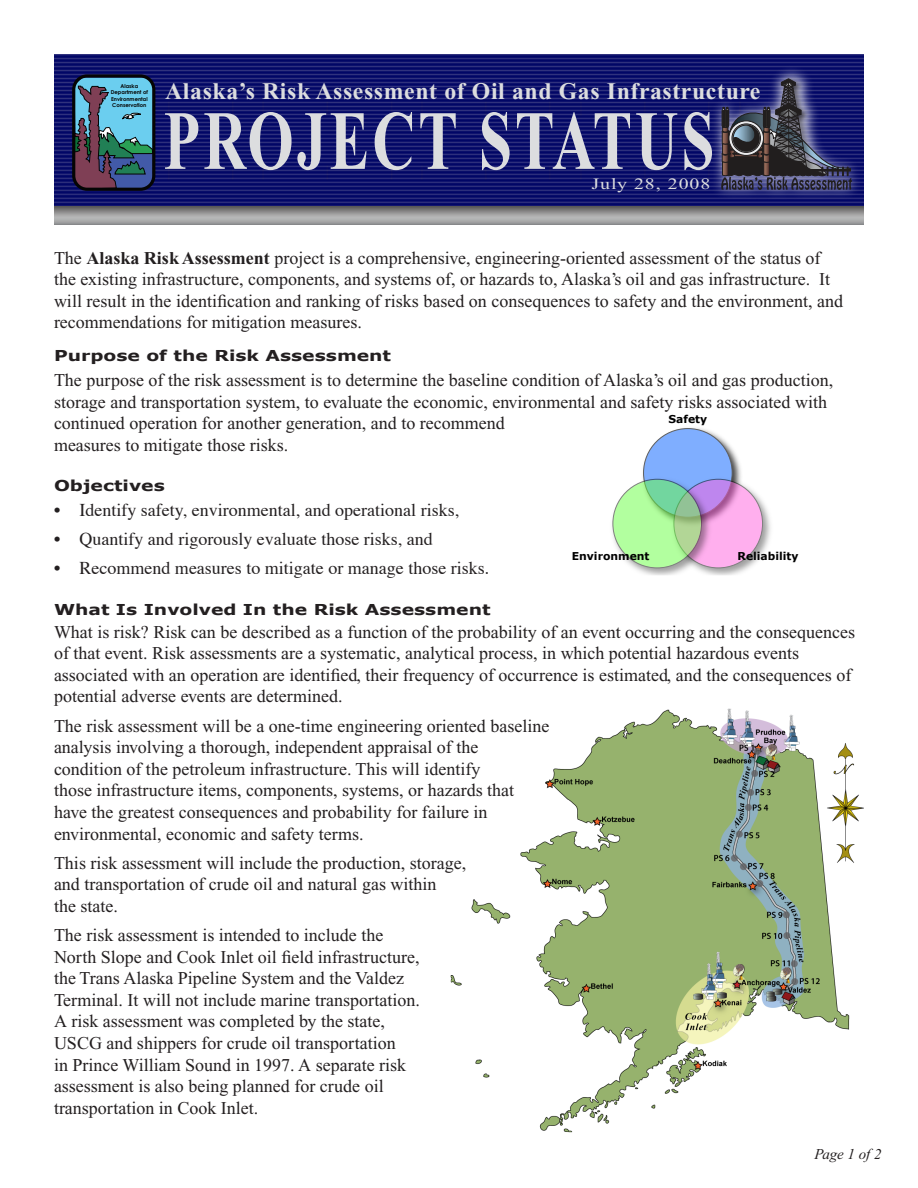
<style>
.page{position:relative;width:918px;height:1188px;background:#fff}
.page>*{position:absolute;margin:0;border:0;box-sizing:border-box;transform-origin:0 0}
.t1{font:700 84px "Times New Roman";letter-spacing:.05em;color:#dcdddf;scale:.71 1}
.t2{font:700 23.85px "Times New Roman";letter-spacing:.025em;color:#dcdddf}
.body{font:18px/21.6px "Times New Roman";color:#231f20}
.t3{font:18px "Times";color:#231f20}
.t4{font:15.9px "Times New Roman";letter-spacing:.05em;color:#dcdddf;scale:1.25 1}
.header_2{font:700 15px "Verdana";color:#231f20;scale:1.25 1}
.t5{font:italic 15px "Times New Roman";letter-spacing:-.015em;color:#231f20}
.t6{font:700 10.8px "Verdana";color:#000}
.t7{font:700 5.4px/6.4px "Century Gothic";color:#050504;text-align:center}
.s1{font-weight:700}
</style>
<div class="page">
<img style="left:451px;top:709px;width:413px;height:423px">
<img style="left:643px;top:428px;width:98px;height:46px">
<div style="left:644px;top:429px;width:88px;height:88px;background:#7faeff;border-radius:50%"></div>
<img style="left:715px;top:474px;width:56px;height:101px">
<svg style="left:674px;top:479px;width:89px;height:89px;background:#eea3e3"></svg>
<img style="left:612px;top:474px;width:103px;height:101px">
<svg style="left:613px;top:479px;width:89px;height:89px;background:#a1e898"></svg>
<img style="left:54px;top:54px;width:25px;height:152px">
<img style="left:79px;top:54px;width:159px;height:152px">
<img style="left:238px;top:54px;width:159px;height:152px">
<img style="left:397px;top:54px;width:159px;height:152px">
<img style="left:556px;top:54px;width:158px;height:152px">
<img style="left:714px;top:54px;width:150px;height:152px">
<svg style="left:54px;top:206px;width:810px;height:19px;background:#939393"></svg>
<svg style="left:73px;top:78px;width:81px;height:112px;background:#588299"></svg>
<div style="left:72px;top:74px;width:83px;height:117px;border:3px solid #050504;border-radius:13px"></div>
<img style="left:706px;top:62px;width:158px;height:143px">
<img style="left:767px;top:75px;width:50px;height:3px">
<svg style="left:721px;top:78px;width:131px;height:112px;background:#383961"></svg>
<p class="t7" style="left:111px;top:82px;width:39px">Alaska<br>Department of<br>Environmental<br>Conservation</p>
<p class="t2" style="left:165px;top:78px;width:597px">Alaska’s Risk Assessment of Oil and Gas Infrastructure</p>
<p class="t1" style="left:164px;top:94px;width:777px">PROJECT STATUS</p>
<p class="t4" style="left:592px;top:175px;width:97px">July 28, 2008</p>
<p class="body" style="left:54px;top:247px;width:791px">The <span class="s1">Alaska Risk Assessment</span> project is a comprehensive, engineering-oriented assessment of the status of the existing infrastructure, components, and systems of, or hazards to, Alaska’s oil and gas infrastructure. It will result in the identification and ranking of risks based on consequences to safety and the environment, and recommendations for mitigation measures.</p>
<p class="header_2" style="left:54px;top:346px;width:271px">Purpose of the Risk Assessment</p>
<p class="body" style="left:54px;top:369px;width:781px">The purpose of the risk assessment is to determine the baseline condition of Alaska’s oil and gas production, storage and transportation system, to evaluate the economic, environmental and safety risks associated with continued operation for another generation, and to recommend<br>measures to mitigate those risks.</p>
<p class="header_2" style="left:54px;top:476px;width:90px">Objectives</p>
<p class="t3" style="left:54px;top:493px;width:407px">• Identify safety, environmental, and operational risks,</p>
<p class="t3" style="left:54px;top:522px;width:380px">• Quantify and rigorously evaluate those risks, and</p>
<p class="t3" style="left:54px;top:551px;width:437px">• Recommend measures to mitigate or manage those risks.</p>
<p class="header_2" style="left:54px;top:600px;width:351px">What Is Involved In the Risk Assessment</p>
<p class="body" style="left:54px;top:621px;width:803px">What is risk? Risk can be described as a function of the probability of an event occurring and the consequences of that event. Risk assessments are a systematic, analytical process, in which potential hazardous events associated with an operation are identified, their frequency of occurrence is estimated, and the consequences of potential adverse events are determined.</p>
<p class="body" style="left:54px;top:715px;width:497px">The risk assessment will be a one-time engineering oriented baseline analysis involving a thorough, independent appraisal of the condition of the petroleum infrastructure. This will identify<br>those infrastructure items, components, systems, or hazards that have the greatest consequences and probability for failure in environmental, economic and safety terms.</p>
<p class="body" style="left:54px;top:852px;width:414px">This risk assessment will include the production, storage, and transportation of crude oil and natural gas within<br>the state.</p>
<p class="body" style="left:54px;top:924px;width:367px">The risk assessment is intended to include the North Slope and Cook Inlet oil field infrastructure, the Trans Alaska Pipeline System and the Valdez Terminal. It will not include marine transportation.<br>A risk assessment was completed by the state, USCG and shippers for crude oil transportation<br>in Prince William Sound in 1997. A separate risk assessment is also being planned for crude oil transportation in Cook Inlet.</p>
<p class="t6" style="left:669px;top:412px;width:40px">Safety</p>
<p class="t6" style="left:572px;top:549px;width:79px">Environment</p>
<p class="t6" style="left:738px;top:549px;width:62px">Reliability</p>
<p class="t5" style="left:815px;top:1146px;width:69px">Page 1 of 2</p>
</div>
